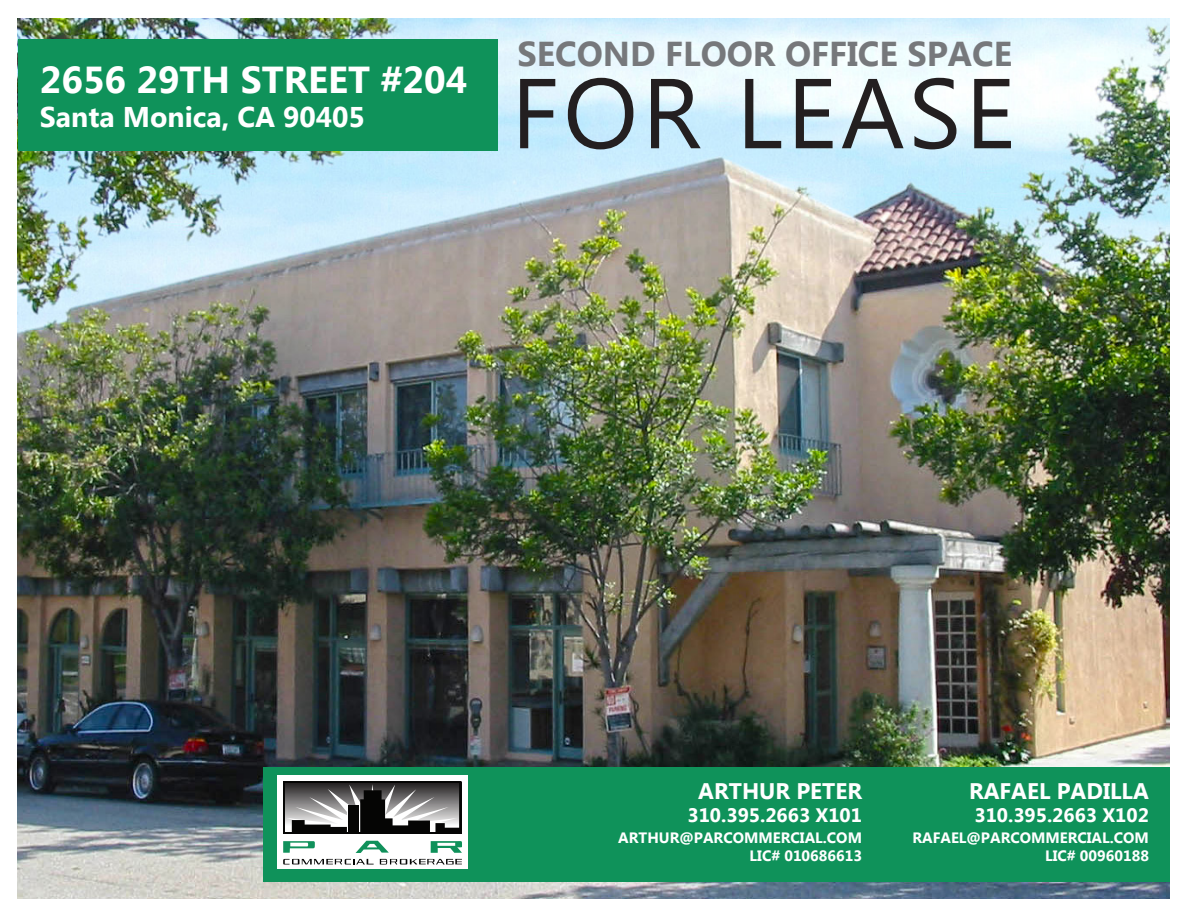
<style>
.page{position:relative;width:1188px;height:918px;background:#fff}
.page>*{position:absolute;margin:0;border:0;box-sizing:border-box;transform-origin:0 0}
.t1{font:99px "Microsoft Tai Le";letter-spacing:.04em;color:#231f20}
.t2{font:700 37.5px "Microsoft New Tai Lue";color:#fff}
.t3{font:700 34.5px "Microsoft Tai Le";color:#76787b}
.t4{font:700 28.5px "Microsoft New Tai Lue";color:#fff}
.t5{font:700 22.5px "Microsoft Tai Le";color:#fff}
.t6{font:700 19.5px "Microsoft Tai Le";color:#fff}
.t7{font:700 15px "Microsoft Tai Le";color:#fff}
</style>
<div class="page">
<img style="left:18px;top:18px;width:1152px;height:881px">
<div style="left:18px;top:40px;width:480px;height:111px;background:#0f925a"></div>
<div style="left:263px;top:767px;width:906px;height:114px;background:#0f925a"></div>
<div style="left:277px;top:775px;width:191px;height:94px;background:#fff"></div>
<hr style="left:283px;top:832px;width:179px;height:2px;background:#050504">
<hr style="left:283px;top:781px;width:2px;height:51px;background:#050504">
<hr style="left:283px;top:781px;width:178px;height:2px;background:#050504">
<svg style="left:286px;top:781px;width:176px;height:51px"></svg>
<svg style="left:283px;top:841px;width:32px;height:12px"></svg>
<svg style="left:356px;top:841px;width:33px;height:12px"></svg>
<svg style="left:431px;top:841px;width:31px;height:12px"></svg>
<svg style="left:283px;top:859px;width:91px;height:6px"></svg>
<svg style="left:380px;top:859px;width:82px;height:6px"></svg>
<p class="t2" style="left:40px;top:59px;width:429px">2656 29TH STREET #204</p>
<p class="t4" style="left:40px;top:101px;width:327px">Santa Monica, CA 90405</p>
<p class="t3" style="left:518px;top:34px;width:496px">SECOND FLOOR OFFICE SPACE</p>
<p class="t1" style="left:511px;top:56px;width:506px">FOR LEASE</p>
<p class="t5" style="left:698px;top:778px;width:165px">ARTHUR PETER</p>
<p class="t6" style="left:688px;top:804px;width:176px">310.395.2663 X101</p>
<p class="t7" style="left:618px;top:829px;width:245px">ARTHUR@PARCOMMERCIAL.COM</p>
<p class="t7" style="left:750px;top:847px;width:114px">LIC# 010686613</p>
<p class="t5" style="left:969px;top:778px;width:181px">RAFAEL PADILLA</p>
<p class="t6" style="left:974px;top:804px;width:176px">310.395.2663 X102</p>
<p class="t7" style="left:912px;top:829px;width:238px">RAFAEL@PARCOMMERCIAL.COM</p>
<p class="t7" style="left:1045px;top:847px;width:105px">LIC# 00960188</p>
</div>
